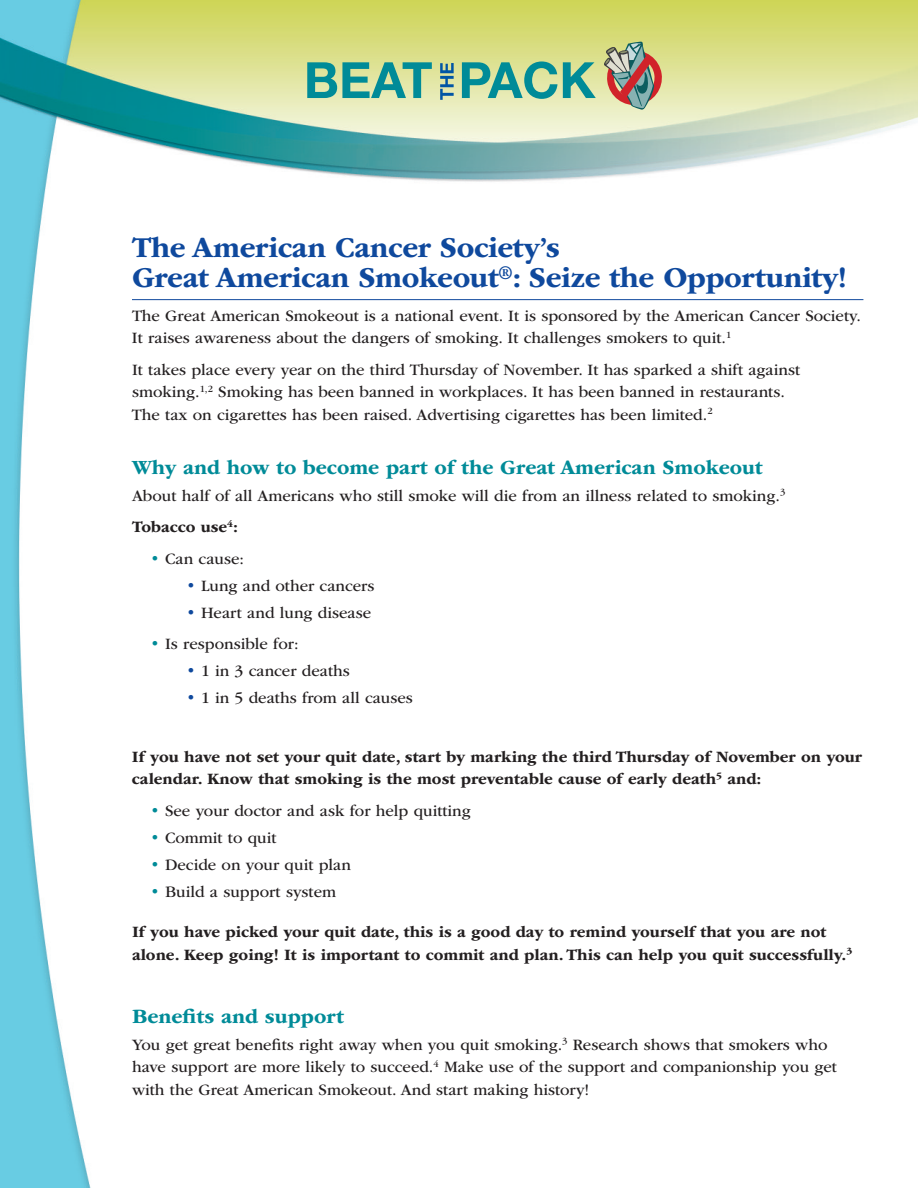
<style>
.page{position:relative;width:918px;height:1188px;background:#fff}
.page>*{position:absolute;margin:0;border:0;box-sizing:border-box;transform-origin:0 0}
.t1{font:700 30px/30px "ITC Garamond Std";letter-spacing:-.01em;color:#0f499d}
.t2{font:700 21px "ITC Garamond Std";color:#008b98}
.t3{font:16.5px/22.5px "ITC Garamond Std";color:#231f20}
.t4{font:700 16.5px/22.5px "ITC Garamond Std";color:#231f20}
.s1{font-weight:700}
.s2{color:#008b98}
.s3{color:#0f499d}
</style>
<div class="page">
<img style="left:0;top:0;width:918px;height:1188px">
<svg style="left:307px;top:62px;width:125px;height:36px;background:#6ab59d"></svg>
<svg style="left:440px;top:63px;width:14px;height:37px"></svg>
<svg style="left:462px;top:61px;width:95px;height:38px;background:#75ba9e"></svg>
<svg style="left:563px;top:62px;width:33px;height:36px"></svg>
<svg style="left:603px;top:42px;width:59px;height:68px;background:#ae9982"></svg>
<hr style="left:132px;top:299px;width:731px;height:1px;background:#0f499d">
<h1 class="t1" style="left:132px;top:236px;width:717px">The American Cancer Society’s<br>Great American Smokeout<sup>®</sup>: Seize the Opportunity!</h1>
<p class="t3" style="left:132px;top:306px;width:730px">The Great American Smokeout is a national event. It is sponsored by the American Cancer Society.<br>It raises awareness about the dangers of smoking. It challenges smokers to quit.<sup>1</sup></p>
<p class="t3" style="left:132px;top:360px;width:670px">It takes place every year on the third Thursday of November. It has sparked a shift against smoking.<sup>1,2</sup> Smoking has been banned in workplaces. It has been banned in restaurants.<br>The tax on cigarettes has been raised. Advertising cigarettes has been limited.<sup>2</sup></p>
<p class="t2" style="left:132px;top:460px;width:632px">Why and how to become part of the Great American Smokeout</p>
<p class="t3" style="left:132px;top:481px;width:655px;line-height:31.5px">About half of all Americans who still smoke will die from an illness related to smoking.<sup>3<br></sup><span class="s1">Tobacco use</span><sup>4</sup><span class="s1">:</span></p>
<p class="t3" style="left:150px;top:549px;width:96px"><span class="s2">•</span> Can cause:</p>
<p class="t3" style="left:186px;top:576px;width:190px"><span class="s3">•</span> Lung and other cancers</p>
<p class="t3" style="left:186px;top:603px;width:187px"><span class="s3">•</span> Heart and lung disease</p>
<p class="t3" style="left:150px;top:634px;width:150px"><span class="s2">•</span> Is responsible for:</p>
<p class="t3" style="left:186px;top:661px;width:165px"><span class="s3">•</span> 1 in 3 cancer deaths</p>
<p class="t3" style="left:186px;top:688px;width:228px"><span class="s3">•</span> 1 in 5 deaths from all causes</p>
<p class="t4" style="left:132px;top:747px;width:732px">If you have not set your quit date, start by marking the third Thursday of November on your calendar. Know that smoking is the most preventable cause of early death<sup>5</sup> and:</p>
<p class="t3" style="left:150px;top:801px;width:322px"><span class="s2">•</span> See your doctor and ask for help quitting</p>
<p class="t3" style="left:150px;top:828px;width:128px"><span class="s2">•</span> Commit to quit</p>
<p class="t3" style="left:150px;top:855px;width:203px"><span class="s2">•</span> Decide on your quit plan</p>
<p class="t3" style="left:150px;top:882px;width:188px"><span class="s2">•</span> Build a support system</p>
<p class="t4" style="left:132px;top:922px;width:722px">If you have picked your quit date, this is a good day to remind yourself that you are not alone. Keep going! It is important to commit and plan. This can help you quit successfully.<sup>3</sup></p>
<p class="t2" style="left:132px;top:1009px;width:213px">Benefits and support</p>
<p class="t3" style="left:132px;top:1035px;width:707px">You get great benefits right away when you quit smoking.<sup>3</sup> Research shows that smokers who have support are more likely to succeed.<sup>4</sup> Make use of the support and companionship you get with the Great American Smokeout. And start making history!</p>
</div>
